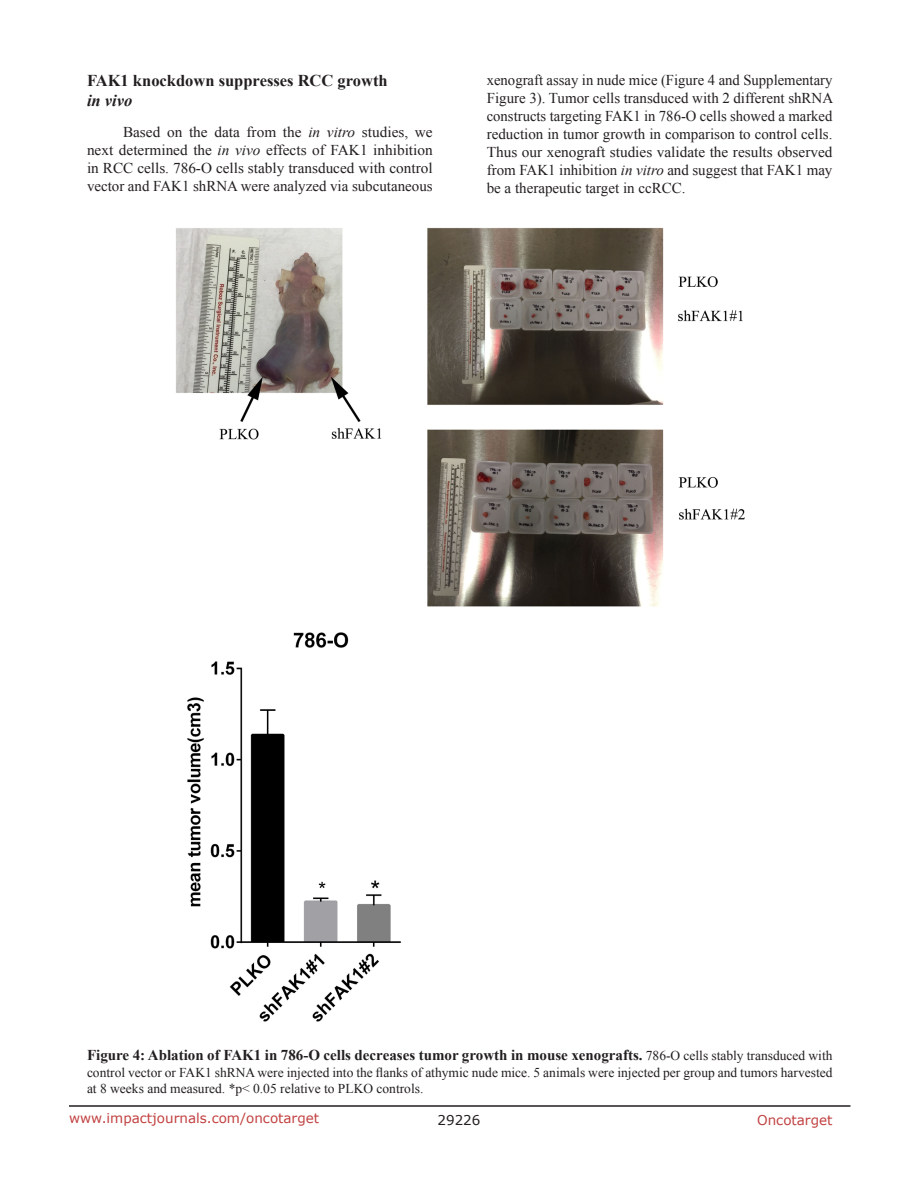
<style>
.page{position:relative;width:918px;height:1188px;background:#fff}
.page>*{position:absolute;margin:0;border:0;box-sizing:border-box;transform-origin:0 0}
.SubHeading{font:700 16.5px/19.8px "Times New Roman";color:#231f20}
.BodyText{font:15px/18px "Times New Roman";color:#231f20;text-align:justify}
.figuretext{font:700 15px "Times New Roman";color:#231f20}
.figuretext-2{font:13.5px/16.2px "Times New Roman";color:#231f20}
.t1{font:13.5px "Verdana";color:#c24141}
.t2{font:13.5px "Verdana";color:#231f20}
.s1{font-style:italic}
.s2{font-weight:400;font-size:13.5px}
</style>
<div class="page">
<hr style="left:69px;top:1105px;width:781px;height:2px;background:#231f20">
<img style="left:176px;top:227px;width:569px;height:795px">
<p class="SubHeading" style="left:87px;top:70px;width:302px">FAK1 knockdown suppresses RCC growth <span class="s1">in vivo</span></p>
<p class="BodyText" style="left:87px;top:123px;width:347px;text-indent:36px">Based on the data from the <span class="s1">in vitro</span> studies, we next determined the <span class="s1">in vivo</span> effects of FAK1 inhibition in RCC cells. 786-O cells stably transduced with control vector and FAK1 shRNA were analyzed via subcutaneous</p>
<p class="BodyText" style="left:487px;top:71px;width:348px">xenograft assay in nude mice (Figure 4 and Supplementary Figure 3). Tumor cells transduced with 2 different shRNA constructs targeting FAK1 in 786-O cells showed a marked reduction in tumor growth in comparison to control cells.<br>Thus our xenograft studies validate the results observed from FAK1 inhibition <span class="s1">in vitro</span> and suggest that FAK1 may be a therapeutic target in ccRCC.</p>
<p class="figuretext" style="left:87px;top:1045px;width:747px">Figure 4: Ablation of FAK1 in 786-O cells decreases tumor growth in mouse xenografts. <span class="s2">786-O cells stably transduced with</span></p>
<p class="figuretext-2" style="left:87px;top:1064px;width:747px">control vector or FAK1 shRNA were injected into the flanks of athymic nude mice. 5 animals were injected per group and tumors harvested at 8 weeks and measured. *p&lt; 0.05 relative to PLKO controls.</p>
<p class="t1" style="left:69px;top:1109px;width:252px">www.impactjournals.com/oncotarget</p>
<p class="t2" style="left:438px;top:1111px;width:44px">29226</p>
<p class="t1" style="left:757px;top:1111px;width:77px">Oncotarget</p>
</div>
